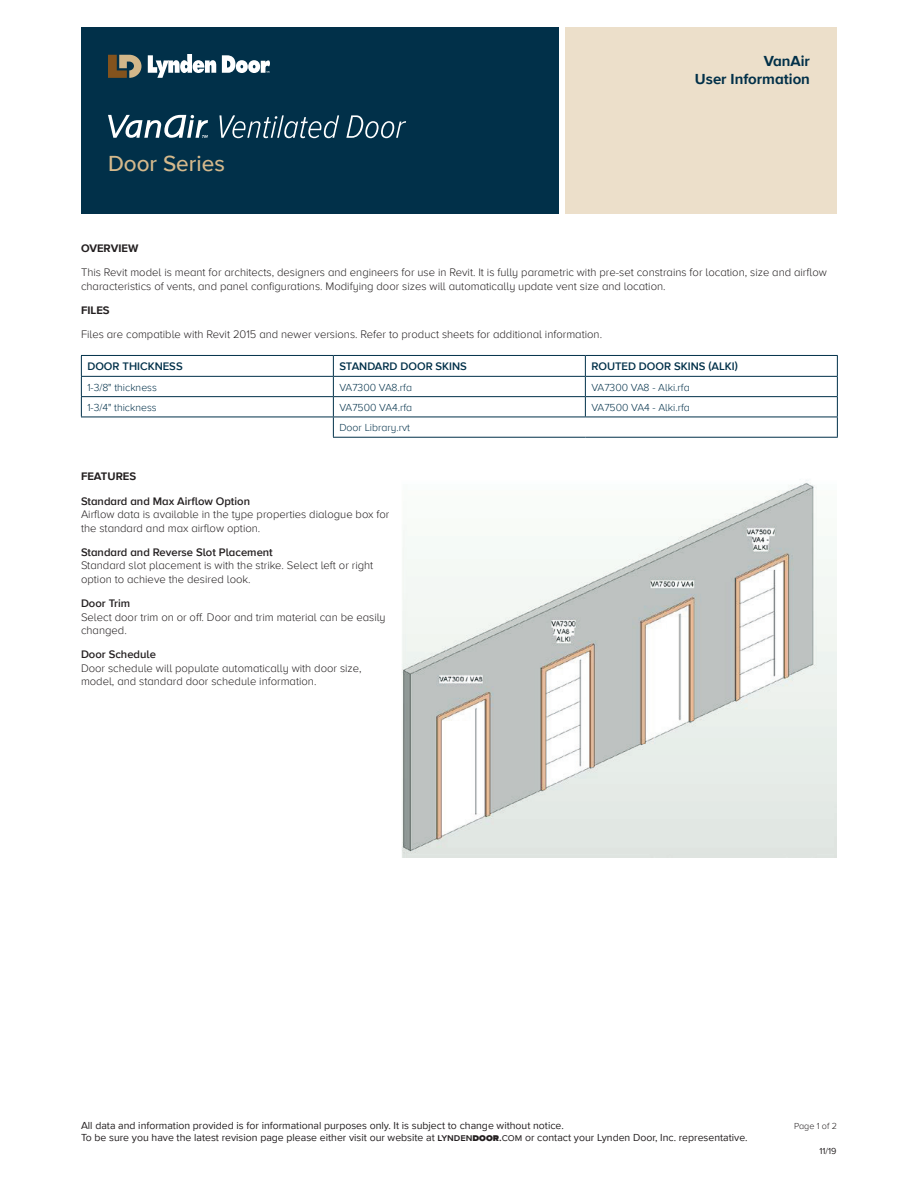
<style>
.page{position:relative;width:918px;height:1188px;background:#fff}
.page>*{position:absolute;margin:0;border:0;box-sizing:border-box;transform-origin:0 0}
.t1{font:500 22.5px "Proxima Nova A";color:#d5b98c}
.t2{font:700 15px/18px "Proxima Nova A";color:#013049;text-align:right}
.t3{font:300 11.25px/13.5px "Proxima Nova A";color:#231f20}
.t4{font:600 11.25px "Proxima Nova A";color:#231f20}
.t5{font:600 11.25px "Proxima Nova A";color:#013049}
.t6{font:700 11.25px "Proxima Nova A";color:#231f20}
.t7{font:10.5px/12.6px "Proxima Nova";color:#231f20}
.t8{font:300 10.5px "Proxima Nova A";color:#013049}
.t9{font:300 9px "Proxima Nova A";color:#231f20}
.t10{font:9px "Proxima Nova";color:#231f20}
.s1{font-weight:600}
.s2{font-weight:900}
</style>
<div class="page">
<div style="left:566px;top:27px;width:271px;height:187px;background:#ecdfca"></div>
<div style="left:81px;top:27px;width:478px;height:187px;background:#013049"></div>
<svg style="left:148px;top:54px;width:68px;height:24px"></svg>
<svg style="left:222px;top:55px;width:48px;height:18px"></svg>
<svg style="left:108px;top:55px;width:33px;height:23px"></svg>
<svg style="left:219px;top:115px;width:120px;height:23px"></svg>
<svg style="left:346px;top:115px;width:60px;height:23px"></svg>
<svg style="left:108px;top:115px;width:100px;height:23px"></svg>
<hr style="left:81px;top:355px;width:252px;height:1px;background:#013049">
<hr style="left:333px;top:355px;width:252px;height:1px;background:#013049">
<hr style="left:585px;top:355px;width:253px;height:1px;background:#013049">
<hr style="left:81px;top:376px;width:252px;height:1px;background:#013049">
<hr style="left:333px;top:376px;width:252px;height:1px;background:#013049">
<hr style="left:585px;top:376px;width:253px;height:1px;background:#013049">
<hr style="left:81px;top:396px;width:252px;height:1px;background:#013049">
<svg style="left:81px;top:356px;width:1px;height:61px"></svg>
<hr style="left:333px;top:396px;width:252px;height:1px;background:#013049">
<hr style="left:585px;top:396px;width:253px;height:1px;background:#013049">
<svg style="left:585px;top:356px;width:1px;height:61px"></svg>
<hr style="left:81px;top:417px;width:252px;height:1px;background:#013049">
<hr style="left:333px;top:417px;width:252px;height:1px;background:#013049">
<svg style="left:333px;top:356px;width:1px;height:81px"></svg>
<hr style="left:585px;top:417px;width:253px;height:1px;background:#013049">
<svg style="left:837px;top:356px;width:1px;height:81px"></svg>
<hr style="left:333px;top:437px;width:252px;height:1px;background:#013049">
<hr style="left:585px;top:437px;width:253px;height:1px;background:#013049">
<img style="left:401px;top:480px;width:436px;height:378px">
<h1 class="t1" style="left:108px;top:147px;width:118px">Door Series</h1>
<h2 class="t2" style="left:695px;top:52px;width:117px">VanAir<br>User Information</h2>
<p class="t6" style="left:81px;top:240px;width:59px">OVERVIEW</p>
<p class="t3" style="left:81px;top:265px;width:747px">This Revit model is meant for architects, designers and engineers for use in Revit. It is fully parametric with pre-set constrains for location, size and airflow characteristics of vents, and panel configurations. Modifying door sizes will automatically update vent size and location.</p>
<p class="t6" style="left:81px;top:302px;width:30px">FILES</p>
<p class="t3" style="left:81px;top:327px;width:523px">Files are compatible with Revit 2015 and newer versions. Refer to product sheets for additional information.</p>
<p class="t5" style="left:87px;top:358px;width:97px">DOOR THICKNESS</p>
<p class="t5" style="left:339px;top:358px;width:129px">STANDARD DOOR SKINS</p>
<p class="t5" style="left:591px;top:358px;width:148px">ROUTED DOOR SKINS (ALKI)</p>
<p class="t8" style="left:87px;top:379px;width:71px">1-3/8" thickness</p>
<p class="t8" style="left:339px;top:379px;width:74px">VA7300 VA8.rfa</p>
<p class="t8" style="left:591px;top:379px;width:100px">VA7300 VA8 - Alki.rfa</p>
<p class="t8" style="left:87px;top:400px;width:71px">1-3/4" thickness</p>
<p class="t8" style="left:339px;top:400px;width:74px">VA7500 VA4.rfa</p>
<p class="t8" style="left:591px;top:400px;width:100px">VA7500 VA4 - Alki.rfa</p>
<p class="t8" style="left:339px;top:420px;width:72px">Door Library.rvt</p>
<p class="t6" style="left:81px;top:468px;width:57px">FEATURES</p>
<p class="t4" style="left:81px;top:492px;width:171px">Standard and Max Airflow Option</p>
<p class="t3" style="left:81px;top:507px;width:310px">Airflow data is available in the type properties dialogue box for the standard and max airflow option.</p>
<p class="t4" style="left:81px;top:544px;width:193px">Standard and Reverse Slot Placement</p>
<p class="t3" style="left:81px;top:558px;width:294px">Standard slot placement is with the strike. Select left or right option to achieve the desired look.</p>
<p class="t4" style="left:81px;top:595px;width:51px">Door Trim</p>
<p class="t3" style="left:81px;top:610px;width:306px">Select door trim on or off. Door and trim material can be easily changed.</p>
<p class="t4" style="left:81px;top:646px;width:76px">Door Schedule</p>
<p class="t3" style="left:81px;top:661px;width:282px">Door schedule will populate automatically with door size, model, and standard door schedule information.</p>
<p class="t7" style="left:81px;top:1119px;width:668px">All data and information provided is for informational purposes only. It is subject to change without notice.<br>To be sure you have the latest revision page please either visit our website at <span class="s1">lynden</span><span class="s2">DOOR</span><span class="s1">.</span>com or contact your Lynden Door, Inc. representative.</p>
<p class="t9" style="left:794px;top:1119px;width:44px">Page 1 of 2</p>
<p class="t10" style="left:819px;top:1145px;width:19px">11/19</p>
</div>
